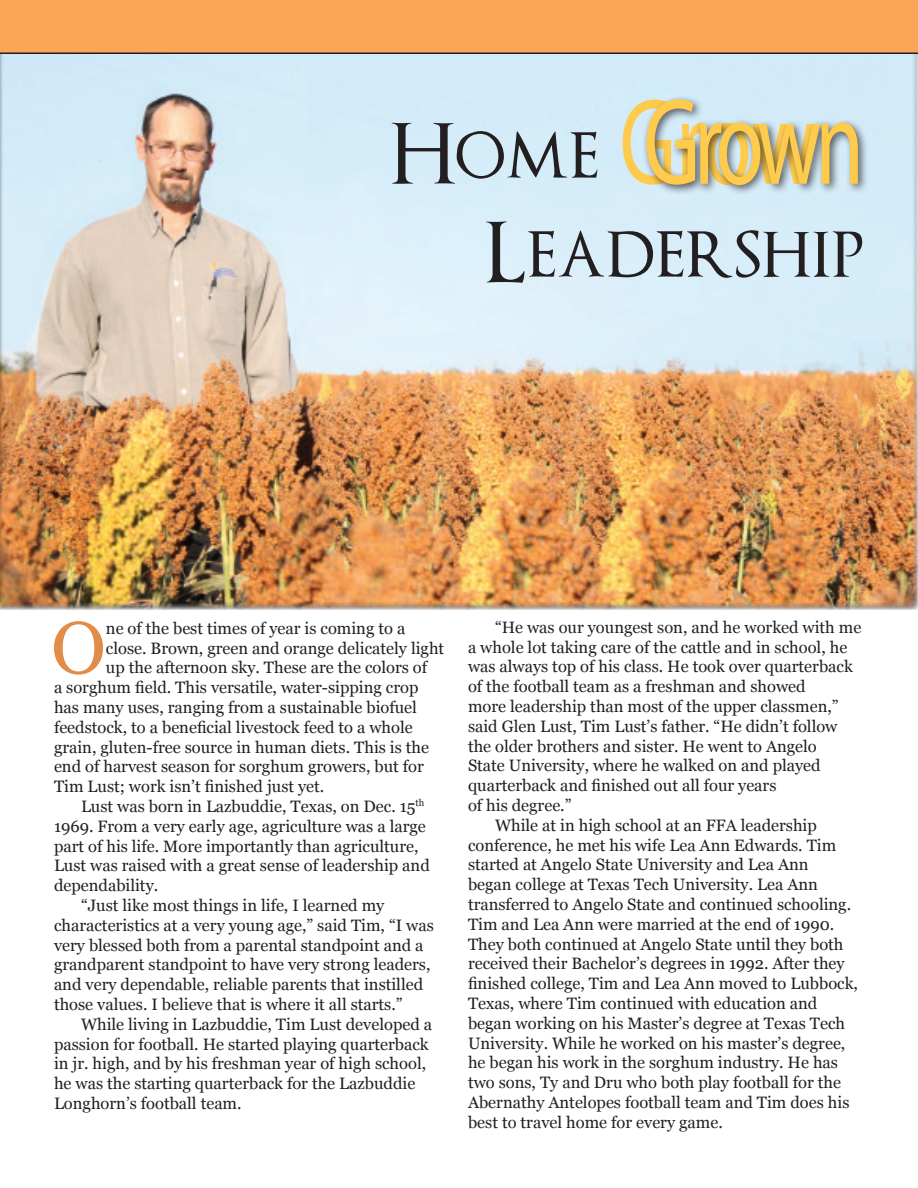
<style>
.page{position:relative;width:918px;height:1188px;background:#fff}
.page>*{position:absolute;margin:0;border:0;box-sizing:border-box;transform-origin:0 0}
.Headline_OptimusPric{font:123.75px "Myriad Pro";letter-spacing:-.07em;color:#fecb4d;scale:.71 1}
.Headline_OptimusPric-2{font:82.5px/99px "Optimus Princeps";color:#231f20}
.First_Paragraph{font:73.65px "Georgia";color:#e18c48}
.Body{font:16.5px/19.8px "Georgia";color:#231f20}
.First_Paragraph-2{font:16.5px "Georgia";color:#231f20}
.s1{font-family:"Myriad Pro";font-size:123.75px;color:#fecb4d}
</style>
<div class="page">
<div style="left:0;top:38px;width:918px;height:572px;background:#231f20;opacity:.8"></div>
<div style="left:0;top:0;width:918px;height:54px;background:#f9a657"></div>
<div style="left:642px;top:94px;width:227px;height:102px;background:#231f20;opacity:.75"></div>
<p class="Headline_OptimusPric" style="left:644px;top:66px;width:312px">Grown</p>
<p class="Headline_OptimusPric-2" style="left:484px;top:109px;width:381px;text-indent:-95px">Home <span class="s1">Gr<br></span>Leadership</p>
<p class="First_Paragraph" style="left:51px;top:603px;width:56px">O</p>
<p class="First_Paragraph-2" style="left:106px;top:618px;width:301px">ne of the best times of year is coming to a</p>
<p class="First_Paragraph-2" style="left:106px;top:638px;width:340px">close. Brown, green and orange delicately light</p>
<p class="First_Paragraph-2" style="left:106px;top:658px;width:323px">up the afternoon sky. These are the colors of</p>
<p class="First_Paragraph-2" style="left:54px;top:678px;width:366px">a sorghum field. This versatile, water-sipping crop</p>
<p class="First_Paragraph-2" style="left:54px;top:697px;width:364px">has many uses, ranging from a sustainable biofuel</p>
<p class="First_Paragraph-2" style="left:54px;top:717px;width:360px">feedstock, to a beneficial livestock feed to a whole</p>
<p class="First_Paragraph-2" style="left:54px;top:737px;width:377px">grain, gluten-free source in human diets. This is the</p>
<p class="First_Paragraph-2" style="left:54px;top:757px;width:371px">end of harvest season for sorghum growers, but for</p>
<p class="First_Paragraph-2" style="left:54px;top:777px;width:272px">Tim Lust; work isn’t finished just yet.</p>
<p class="Body" style="left:54px;top:797px;width:377px;text-indent:27px">Lust was born in Lazbuddie, Texas, on Dec. 15<sup>th </sup>1969. From a very early age, agriculture was a large part of his life. More importantly than agriculture, Lust was raised with a great sense of leadership and dependability.</p>
<p class="Body" style="left:54px;top:896px;width:381px;text-indent:27px">“Just like most things in life, I learned my characteristics at a very young age,” said Tim, “I was very blessed both from a parental standpoint and a grandparent standpoint to have very strong leaders, and very dependable, reliable parents that instilled those values. I believe that is where it all starts.”</p>
<p class="Body" style="left:54px;top:1015px;width:380px;text-indent:27px">While living in Lazbuddie, Tim Lust developed a passion for football. He started playing quarterback in jr. high, and by his freshman year of high school, he was the starting quarterback for the Lazbuddie Longhorn’s football team.</p>
<p class="Body" style="left:468px;top:618px;width:395px;text-indent:27px">“He was our youngest son, and he worked with me a whole lot taking care of the cattle and in school, he was always top of his class. He took over quarterback of the football team as a freshman and showed<br>more leadership than most of the upper classmen,” said Glen Lust, Tim Lust’s father. “He didn’t follow the older brothers and sister. He went to Angelo<br>State University, where he walked on and played quarterback and finished out all four years<br>of his degree.”</p>
<p class="Body" style="left:468px;top:816px;width:392px;text-indent:27px">While at in high school at an FFA leadership conference, he met his wife Lea Ann Edwards. Tim started at Angelo State University and Lea Ann<br>began college at Texas Tech University. Lea Ann transferred to Angelo State and continued schooling.<br>Tim and Lea Ann were married at the end of 1990.<br>They both continued at Angelo State until they both received their Bachelor’s degrees in 1992. After they finished college, Tim and Lea Ann moved to Lubbock, Texas, where Tim continued with education and began working on his Master’s degree at Texas Tech University. While he worked on his master’s degree, he began his work in the sorghum industry. He has two sons, Ty and Dru who both play football for the Abernathy Antelopes football team and Tim does his best to travel home for every game.</p>
</div>
